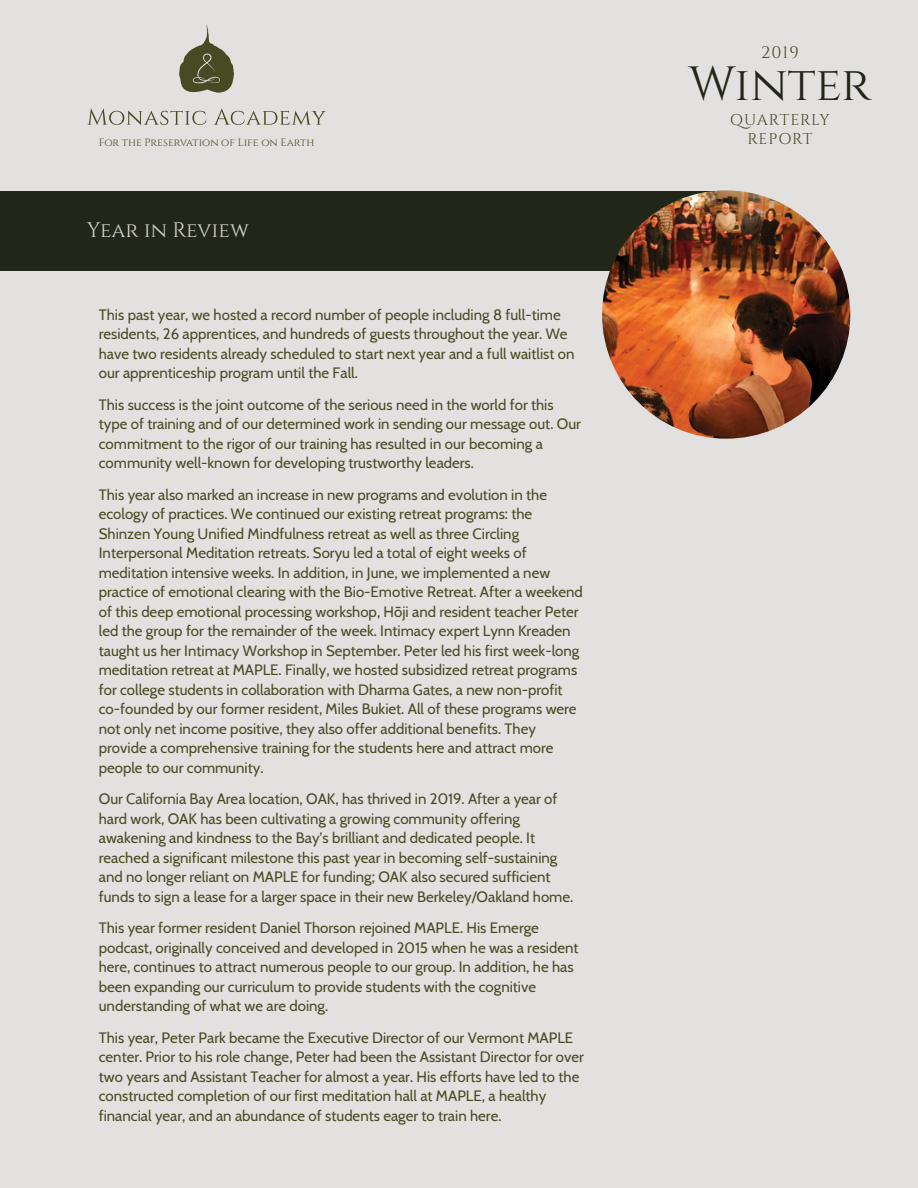
<style>
.page{position:relative;width:918px;height:1188px;background:#e2e1e0}
.page>*{position:absolute;margin:0;border:0;box-sizing:border-box;transform-origin:0 0}
.t1{font:48px "Cinzel";color:#222618}
.t2{font:21px "Cinzel";color:#d5d4cd}
.t3{font:16.8px "Cinzel";color:#484a24}
.t4{font:15.6px/19.2px "Cinzel";letter-spacing:.045em;color:#484a24;text-align:center}
.t5{font:15px/19.5px "Cabin";color:#484a24}
.t6{font:10.65px "Cinzel";letter-spacing:-.005em;color:#484a24}
</style>
<div class="page">
<div style="left:0;top:191px;width:726px;height:80px;background:#222618"></div>
<img style="left:602px;top:190px;width:248px;height:249px;border-radius:124px">
<svg style="left:179px;top:24px;width:55px;height:69px"></svg>
<svg style="left:87px;top:109px;width:119px;height:16px"></svg>
<svg style="left:214px;top:109px;width:112px;height:16px"></svg>
<p class="t6" style="left:99px;top:136px;width:217px">For the Preservation of Life on Earth</p>
<h2 class="t2" style="left:87px;top:218px;width:164px">Year in Review</h2>
<p class="t5" style="left:99px;top:304px;width:477px">This past year, we hosted a record number of people including 8 full-time residents, 26 apprentices, and hundreds of guests throughout the year. We have two residents already scheduled to start next year and a full waitlist on our apprenticeship program until the Fall.</p>
<p class="t5" style="left:99px;top:394px;width:484px">This success is the joint outcome of the serious need in the world for this type of training and of our determined work in sending our message out. Our commitment to the rigor of our training has resulted in our becoming a community well-known for developing trustworthy leaders.</p>
<p class="t5" style="left:99px;top:484px;width:486px">This year also marked an increase in new programs and evolution in the ecology of practices. We continued our existing retreat programs: the Shinzen Young Unified Mindfulness retreat as well as three Circling Interpersonal Meditation retreats. Soryu led a total of eight weeks of meditation intensive weeks. In addition, in June, we implemented a new practice of emotional clearing with the Bio-Emotive Retreat. After a weekend of this deep emotional processing workshop, Hōji and resident teacher Peter led the group for the remainder of the week. Intimacy expert Lynn Kreaden taught us her Intimacy Workshop in September. Peter led his first week-long meditation retreat at MAPLE. Finally, we hosted subsidized retreat programs for college students in collaboration with Dharma Gates, a new non-profit co-founded by our former resident, Miles Bukiet. All of these programs were not only net income positive, they also offer additional benefits. They provide a comprehensive training for the students here and attract more people to our community.</p>
<p class="t5" style="left:99px;top:788px;width:476px">Our California Bay Area location, OAK, has thrived in 2019. After a year of hard work, OAK has been cultivating a growing community offering awakening and kindness to the Bay’s brilliant and dedicated people. It reached a significant milestone this past year in becoming self-sustaining and no longer reliant on MAPLE for funding; OAK also secured sufficient funds to sign a lease for a larger space in their new Berkeley/Oakland home.</p>
<p class="t5" style="left:99px;top:917px;width:481px">This year former resident Daniel Thorson rejoined MAPLE. His Emerge podcast, originally conceived and developed in 2015 when he was a resident here, continues to attract numerous people to our group. In addition, he has been expanding our curriculum to provide students with the cognitive understanding of what we are doing.</p>
<p class="t5" style="left:99px;top:1027px;width:487px">This year, Peter Park became the Executive Director of our Vermont MAPLE center. Prior to his role change, Peter had been the Assistant Director for over two years and Assistant Teacher for almost a year. His efforts have led to the constructed completion of our first meditation hall at MAPLE, a healthy financial year, and an abundance of students eager to train here.</p>
<p class="t3" style="left:761px;top:43px;width:39px">2019</p>
<h1 class="t1" style="left:689px;top:57px;width:184px">Winter</h1>
<p class="t4" style="left:730px;top:110px;width:101px">QUARTERLY<br>REPORT</p>
</div>
